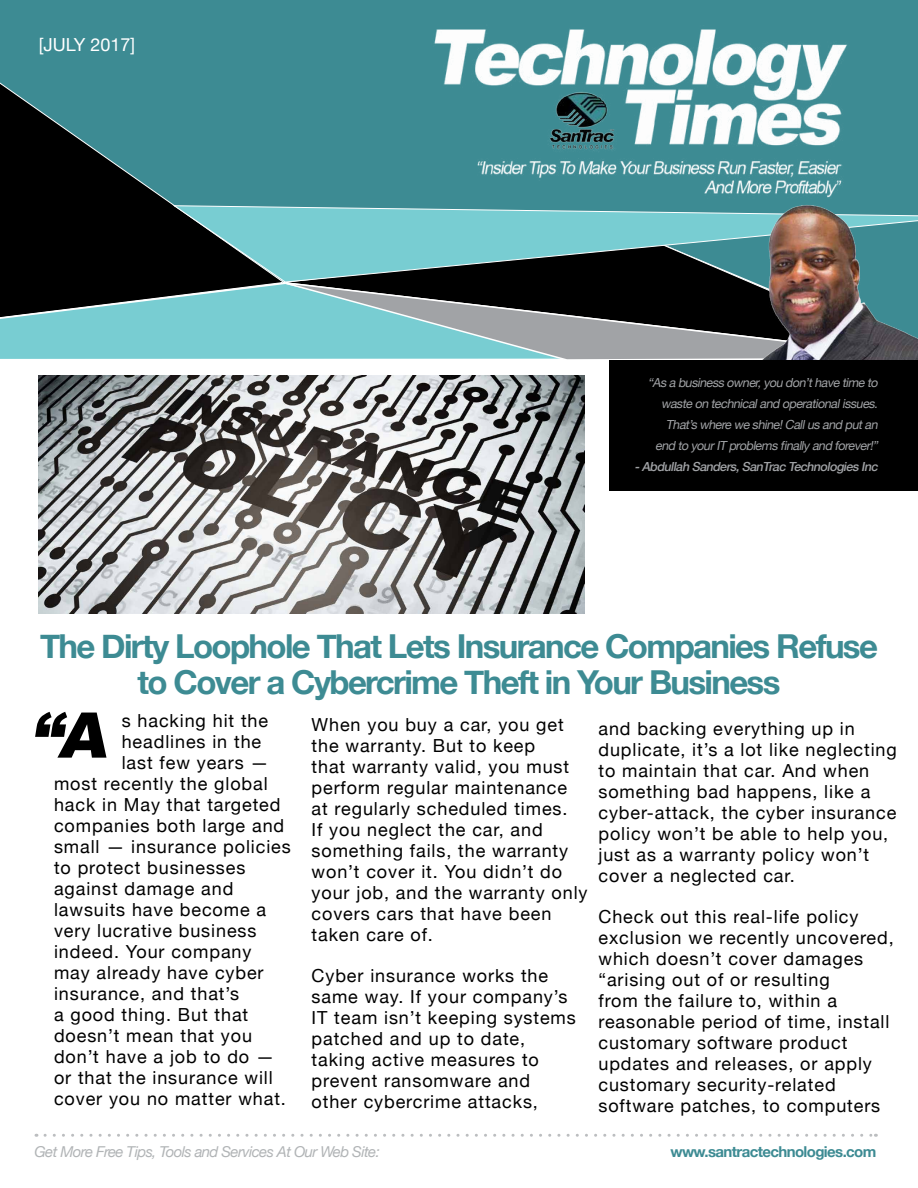
<style>
.page{position:relative;width:918px;height:1188px;background:#fff}
.page>*{position:absolute;margin:0;border:0;box-sizing:border-box;transform-origin:0 0}
.t1{font:italic 900 63px "Arial";color:#000}
.t2{font:700 33px/36px "Helvetica Neue";letter-spacing:-.05em;color:#3d8b93;text-align:center}
.t3{font:18px/21px "Helvetica Neue";letter-spacing:.05em;color:#000}
.t4{font:18px "Helvetica Neue";color:#fff}
.t5{font:italic 15px "Helvetica Neue";letter-spacing:-.04em;color:#b1b4b6}
.t6{font:700 15px "Helvetica Neue";letter-spacing:-.04em;color:#3d8b93}
.t7{font:italic 12.45px/21px "Helvetica Neue";color:#a1a3a6;text-align:right}
.t8{font:italic 500 12.45px "Helvetica Neue";color:#a1a3a6}
</style>
<div class="page">
<div style="left:0;top:0;width:918px;height:205px;background:#3d8b93"></div>
<svg style="left:0;top:73px;width:286px;height:209px"></svg>
<svg style="left:171px;top:205px;width:548px;height:77px"></svg>
<svg style="left:0;top:282px;width:284px;height:77px"></svg>
<svg style="left:284px;top:281px;width:435px;height:79px"></svg>
<svg style="left:45px;top:1134px;width:831px;height:3px"></svg>
<img style="left:719px;top:201px;width:199px;height:159px">
<img style="left:431px;top:4px;width:468px;height:205px">
<div style="left:609px;top:360px;width:309px;height:130px;background:#000"></div>
<img style="left:39px;top:376px;width:545px;height:237px">
<p class="t4" style="left:39px;top:34px;width:98px">[JULY 2017]</p>
<p class="t7" style="left:648px;top:372px;width:234px">“As a business owner,you don’thave time to waste on technicaland operationalissues.<br>That’s where we shine!Callus and putan end to yourIT problems finally and forever!”</p>
<p class="t8" style="left:634px;top:459px;width:247px">-Abdullah Sanders,SanTrac Technologies Inc</p>
<h2 class="t2" style="left:40px;top:628px;width:839px">The Dirty Loophole That Lets Insurance Companies Refuse to Cover a Cybercrime Theft in Your Business</h2>
<h1 class="t1" style="left:30px;top:689px;width:92px">“A</h1>
<p class="t3" style="left:122px;top:710px;width:148px">s hacking hit the</p>
<p class="t3" style="left:122px;top:731px;width:141px">headlines in the</p>
<p class="t3" style="left:122px;top:752px;width:148px">last few years —</p>
<p class="t3" style="left:54px;top:773px;width:215px">most recently the global</p>
<p class="t3" style="left:54px;top:794px;width:228px">hack in May that targeted</p>
<p class="t3" style="left:54px;top:815px;width:232px">companies both large and</p>
<p class="t3" style="left:54px;top:836px;width:238px">small — insurance policies</p>
<p class="t3" style="left:54px;top:857px;width:193px">to protect businesses</p>
<p class="t3" style="left:54px;top:878px;width:181px">against damage and</p>
<p class="t3" style="left:54px;top:899px;width:214px">lawsuits have become a</p>
<p class="t3" style="left:54px;top:920px;width:204px">very lucrative business</p>
<p class="t3" style="left:54px;top:941px;width:199px">indeed. Your company</p>
<p class="t3" style="left:54px;top:962px;width:211px">may already have cyber</p>
<p class="t3" style="left:54px;top:983px;width:187px">insurance, and that’s</p>
<p class="t3" style="left:54px;top:1004px;width:196px">a good thing. But that</p>
<p class="t3" style="left:54px;top:1025px;width:200px">doesn’t mean that you</p>
<p class="t3" style="left:54px;top:1046px;width:222px">don’t have a job to do —</p>
<p class="t3" style="left:54px;top:1067px;width:220px">or that the insurance will</p>
<p class="t3" style="left:54px;top:1088px;width:233px">cover you no matter what.</p>
<p class="t3" style="left:312px;top:714px;width:278px">When you buy a car, you get the warranty. But to keep<br>that warranty valid, you must perform regular maintenance at regularly scheduled times.<br>If you neglect the car, and something fails, the warranty won’t cover it. You didn’t do your job, and the warranty only covers cars that have been taken care of.</p>
<p class="t3" style="left:312px;top:965px;width:266px">Cyber insurance works the same way. If your company’s<br>IT team isn’t keeping systems patched and up to date, taking active measures to prevent ransomware and other cybercrime attacks,</p>
<p class="t3" style="left:598px;top:718px;width:300px">and backing everything up in duplicate, it’s a lot like neglecting to maintain that car. And when something bad happens, like a cyber-attack, the cyber insurance policy won’t be able to help you, just as a warranty policy won’t cover a neglected car.</p>
<p class="t3" style="left:598px;top:906px;width:297px">Check out this real-life policy exclusion we recently uncovered, which doesn’t cover damages “arising out of or resulting<br>from the failure to, within a reasonable period of time, install customary software product updates and releases, or apply customary security-related software patches, to computers</p>
<p class="t5" style="left:34px;top:1143px;width:347px">Get More Free Tips, Tools and Services At Our Web Site:</p>
<p class="t6" style="left:670px;top:1142px;width:207px">www.santractechnologies.com</p>
</div>
